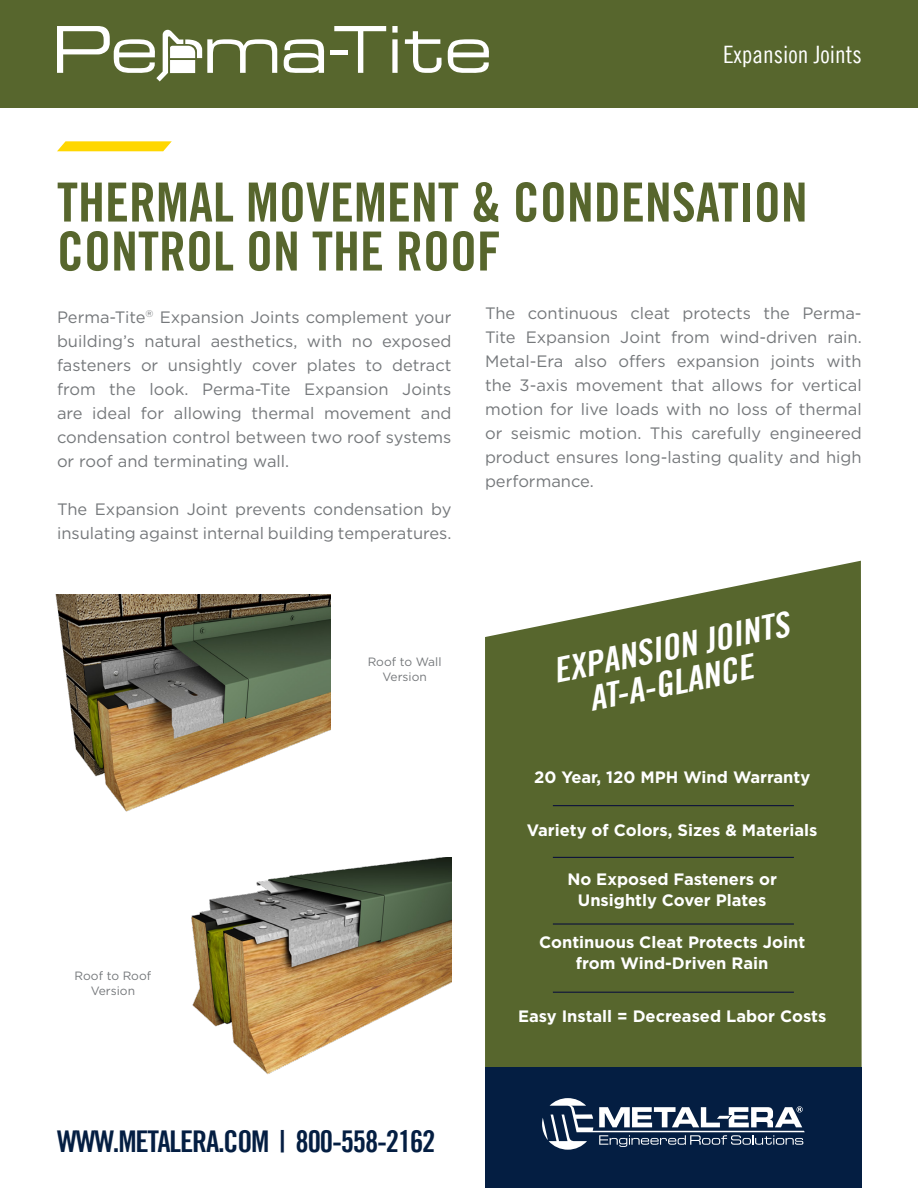
<style>
.page{position:relative;width:918px;height:1188px;background:#fff}
.page>*{position:absolute;margin:0;border:0;box-sizing:border-box;transform-origin:0 0}
.t1{font:54px "Trade Gothic LT Bold Cond Twenty";color:#57662d}
.t2{font:italic 34.5px "Trade Gothic LT Bold Cond Twenty";color:#fff;scale:1.04 1}
.t3{font:30px "Trade Gothic LT Bold Cond Twenty";letter-spacing:-.04em;color:#041e42}
.t4{font:24px "Trade Gothic LT Cond Eighteen";color:#fff}
.t5{font:16.5px/24px "Gotham";color:#75787b;text-align:justify}
.t6{font:700 16.5px "Gotham";color:#fff}
.t7{font:12px "Gotham";color:#75787b}
</style>
<div class="page">
<svg style="left:485px;top:561px;width:377px;height:506px;background:#63713c"></svg>
<div style="left:0;top:0;width:918px;height:108px;background:#57662d"></div>
<svg style="left:57px;top:141px;width:115px;height:10px"></svg>
<div style="left:485px;top:1067px;width:377px;height:121px;background:#041e42"></div>
<svg style="left:542px;top:1098px;width:263px;height:52px"></svg>
<svg style="left:284px;top:39px;width:40px;height:34px"></svg>
<div style="left:330px;top:50px;width:18px;height:5px;background:#fff"></div>
<svg style="left:334px;top:26px;width:52px;height:47px"></svg>
<svg style="left:392px;top:26px;width:6px;height:47px"></svg>
<svg style="left:405px;top:31px;width:37px;height:42px"></svg>
<svg style="left:448px;top:39px;width:41px;height:34px"></svg>
<svg style="left:57px;top:26px;width:220px;height:55px"></svg>
<img style="left:55px;top:594px;width:275px;height:218px">
<hr style="left:553px;top:992px;width:241px;height:1px;background:#02063d">
<hr style="left:553px;top:805px;width:241px;height:1px;background:#02063d">
<hr style="left:553px;top:857px;width:241px;height:1px;background:#02063d">
<hr style="left:553px;top:924px;width:241px;height:1px;background:#02063d">
<img style="left:191px;top:858px;width:260px;height:216px">
<p class="t4" style="left:723px;top:40px;width:140px">Expansion Joints</p>
<p class="t1" style="left:57px;top:169px;width:752px">THERMAL MOVEMENT &amp; CONDENSATION</p>
<p class="t1" style="left:57px;top:218px;width:445px">CONTROL ON THE ROOF</p>
<p class="t5" style="left:57px;top:304px;width:396px">Perma-Tite<sup>®</sup> Expansion Joints complement your building’s natural aesthetics, with no exposed fasteners or unsightly cover plates to detract from the look. Perma-Tite Expansion Joints are ideal for allowing thermal movement and condensation control between two roof systems or roof and terminating wall.</p>
<p class="t5" style="left:57px;top:496px;width:396px">The Expansion Joint prevents condensation by insulating against internal building temperatures.</p>
<p class="t7" style="left:75px;top:969px;width:78px">Roof to Roof</p>
<p class="t7" style="left:91px;top:984px;width:46px">Version</p>
<p class="t7" style="left:368px;top:655px;width:75px">Roof to Wall</p>
<p class="t7" style="left:382px;top:670px;width:46px">Version</p>
<p class="t5" style="left:485px;top:300px;width:378px">The continuous cleat protects the Perma-Tite Expansion Joint from wind-driven rain.<br>Metal-Era also offers expansion joints with the 3-axis movement that allows for vertical motion for live loads with no loss of thermal or seismic motion. This carefully engineered product ensures long-lasting quality and high performance.</p>
<p class="t2" style="left:549px;top:650px;width:232px;rotate:-11deg">EXPANSION JOINTS</p>
<p class="t2" style="left:585px;top:678px;width:162px;rotate:-11deg">AT-A-GLANCE</p>
<p class="t6" style="left:534px;top:767px;width:278px">20 Year, 120 MPH Wind Warranty</p>
<p class="t6" style="left:527px;top:819px;width:292px">Variety of Colors, Sizes &amp; Materials</p>
<p class="t6" style="left:567px;top:869px;width:211px">No Exposed Fasteners or</p>
<p class="t6" style="left:578px;top:890px;width:190px">Unsightly Cover Plates</p>
<p class="t6" style="left:539px;top:932px;width:268px">Continuous Cleat Protects Joint</p>
<p class="t6" style="left:576px;top:953px;width:194px">from Wind-Driven Rain</p>
<p class="t6" style="left:518px;top:1005px;width:310px">Easy Install = Decreased Labor Costs</p>
<p class="t3" style="left:57px;top:1123px;width:380px">WWW.METALERA.COM | 800-558-2162</p>
</div>
